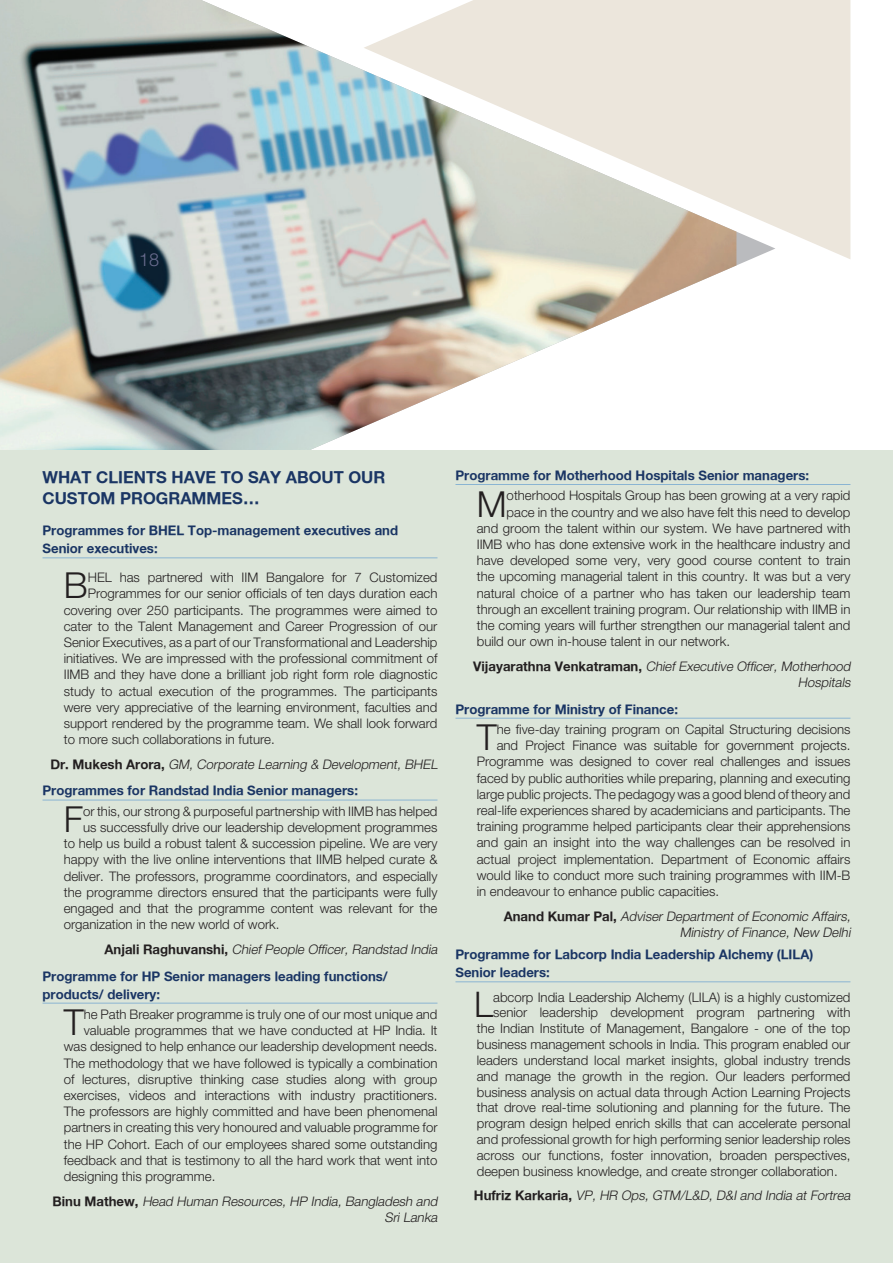
<style>
.page{position:relative;width:893px;height:1263px;background:#fff}
.page>*{position:absolute;margin:0;border:0;box-sizing:border-box;transform-origin:0 0}
.t1{font:300 35.85px "Helvetica Neue";color:#231f20}
.t2{font:300 35.4px "Helvetica Neue";color:#231f20}
.t3{font:300 18px "Helvetica Neue";color:#696c8e}
.t4{font:700 16.5px/21.3px "Helvetica Neue";color:#1a3564}
.t5{font:300 13.2px "Helvetica Neue";color:#231f20}
.t6{font:700 13.2px/18px "Helvetica Neue";color:#1a3564}
.t7{font:italic 300 13.2px/16.2px "Helvetica Neue";color:#231f20;text-align:right}
.s1{color:#231f20}
.s2{font-weight:300;font-style:italic;color:#231f20}
.s3{font-weight:700;font-style:normal}
</style>
<div class="page">
<img style="left:0;top:0;width:736px;height:451px">
<div style="left:0;top:451px;width:893px;height:812px;background:#dce5d9"></div>
<svg style="left:364px;top:0;width:486px;height:259px;background:#e0dfd6"></svg>
<hr style="left:43px;top:557px;width:394px;height:1px;background:#8ab4d2">
<hr style="left:43px;top:800px;width:394px;height:1px;background:#8ab4d2">
<hr style="left:43px;top:1003px;width:394px;height:1px;background:#8ab4d2">
<hr style="left:455px;top:484px;width:395px;height:1px;background:#8ab4d2">
<hr style="left:455px;top:718px;width:395px;height:1px;background:#8ab4d2">
<hr style="left:455px;top:981px;width:395px;height:1px;background:#8ab4d2">
<h3 class="t3" style="left:139px;top:248px;width:22px">18</h3>
<p class="t4" style="left:43px;top:466px;width:344px">WHAT CLIENTS HAVE TO SAY ABOUT OUR<br>CUSTOM PROGRAMMES…</p>
<p class="t6" style="left:43px;top:521px;width:357px">Programmes for BHEL Top-management executives and<br>Senior executives:</p>
<h1 class="t1" style="left:64px;top:564px;width:25px">B</h1>
<p class="t5" style="left:88px;top:569px;width:351px">HEL has partnered with IIM Bangalore for 7 Customized</p>
<p class="t5" style="left:88px;top:586px;width:351px">Programmes for our senior officials of ten days duration each</p>
<p class="t5" style="left:64px;top:602px;width:375px">covering over 250 participants. The programmes were aimed to</p>
<p class="t5" style="left:64px;top:618px;width:375px">cater to the Talent Management and Career Progression of our</p>
<p class="t5" style="left:64px;top:634px;width:375px">Senior Executives, as a part of our Transformational and Leadership</p>
<p class="t5" style="left:64px;top:650px;width:375px">initiatives. We are impressed with the professional commitment of</p>
<p class="t5" style="left:64px;top:667px;width:375px">IIMB and they have done a brilliant job right form role diagnostic</p>
<p class="t5" style="left:64px;top:683px;width:375px">study to actual execution of the programmes. The participants</p>
<p class="t5" style="left:64px;top:699px;width:375px">were very appreciative of the learning environment, faculties and</p>
<p class="t5" style="left:64px;top:715px;width:375px">support rendered by the programme team. We shall look forward</p>
<p class="t5" style="left:64px;top:731px;width:213px">to more such collaborations in future.</p>
<p class="t6" style="left:43px;top:751px;width:399px;line-height:26.5px;text-indent:8px"><span class="s1">D r . M u k e s h A r o r a ,</span> <span class="s2">GM, Corporate Learning &amp; Development, BHEL<br></span>Programmes for Randstad India Senior managers:</p>
<h1 class="t1" style="left:64px;top:797px;width:21px">F</h1>
<p class="t5" style="left:83px;top:803px;width:356px">or this, our strong &amp; purposeful partnership with IIMB has helped</p>
<p class="t5" style="left:83px;top:819px;width:356px">us successfully drive our leadership development programmes</p>
<p class="t5" style="left:64px;top:835px;width:375px">to help us build a robust talent &amp; succession pipeline. We are very</p>
<p class="t5" style="left:64px;top:852px;width:375px">happy with the live online interventions that IIMB helped curate &amp;</p>
<p class="t5" style="left:64px;top:868px;width:375px">deliver. The professors, programme coordinators, and especially</p>
<p class="t5" style="left:64px;top:884px;width:375px">the programme directors ensured that the participants were fully</p>
<p class="t5" style="left:64px;top:900px;width:375px">engaged and that the programme content was relevant for the</p>
<p class="t5" style="left:64px;top:916px;width:217px">organization in the new world of work.</p>
<p class="t6" style="left:43px;top:936px;width:399px;line-height:26.5px;text-indent:62px"><span class="s1">A n j a l i R a g h u v a n s h i ,</span> <span class="s2">Chief People Officer, Randstad India<br></span>Programme for HP Senior managers leading functions/</p>
<p class="t6" style="left:43px;top:984px;width:119px">products/ delivery:</p>
<h1 class="t1" style="left:64px;top:1000px;width:21px">T</h1>
<p class="t5" style="left:84px;top:1006px;width:355px">he Path Breaker programme is truly one of our most unique and</p>
<p class="t5" style="left:84px;top:1022px;width:355px">valuable programmes that we have conducted at HP India. It</p>
<p class="t5" style="left:64px;top:1038px;width:375px">was designed to help enhance our leadership development needs.</p>
<p class="t5" style="left:64px;top:1055px;width:375px">The methodology that we have followed is typically a combination</p>
<p class="t5" style="left:64px;top:1071px;width:375px">of lectures, disruptive thinking case studies along with group</p>
<p class="t5" style="left:64px;top:1087px;width:375px">exercises, videos and interactions with industry practitioners.</p>
<p class="t5" style="left:64px;top:1103px;width:375px">The professors are highly committed and have been phenomenal</p>
<p class="t5" style="left:64px;top:1119px;width:375px">partners in creating this very honoured and valuable programme for</p>
<p class="t5" style="left:64px;top:1136px;width:375px">the HP Cohort. Each of our employees shared some outstanding</p>
<p class="t5" style="left:64px;top:1152px;width:375px">feedback and that is testimony to all the hard work that went into</p>
<p class="t5" style="left:64px;top:1168px;width:153px">designing this programme.</p>
<p class="t7" style="left:53px;top:1192px;width:389px"><span class="s3">B i n u M a t h e w ,</span> Head Human Resources, HP India, Bangladesh and<br>Sri Lanka</p>
<p class="t6" style="left:455px;top:466px;width:355px">Programme for Motherhood Hospitals Senior managers:</p>
<h1 class="t1" style="left:477px;top:482px;width:31px">M</h1>
<p class="t5" style="left:507px;top:488px;width:345px">otherhood Hospitals Group has been growing at a very rapid</p>
<p class="t5" style="left:507px;top:504px;width:345px">pace in the country and we also have felt this need to develop</p>
<p class="t5" style="left:477px;top:520px;width:375px">and groom the talent within our system. We have partnered with</p>
<p class="t5" style="left:477px;top:536px;width:375px">IIMB who has done extensive work in the healthcare industry and</p>
<p class="t5" style="left:477px;top:552px;width:375px">have developed some very, very good course content to train</p>
<p class="t5" style="left:477px;top:568px;width:375px">the upcoming managerial talent in this country. It was but a very</p>
<p class="t5" style="left:477px;top:585px;width:375px">natural choice of a partner who has taken our leadership team</p>
<p class="t5" style="left:477px;top:601px;width:375px">through an excellent training program. Our relationship with IIMB in</p>
<p class="t5" style="left:477px;top:617px;width:375px">the coming years will further strengthen our managerial talent and</p>
<p class="t5" style="left:477px;top:633px;width:255px">build our own in-house talent in our network.</p>
<p class="t7" style="left:473px;top:658px;width:381px"><span class="s3">V i j a y a r a t h n a V e n k a t r a m a n ,</span> Chief Executive Officer, Motherhood<br>Hospitals</p>
<p class="t6" style="left:455px;top:699px;width:224px">Programme for Ministry of Finance:</p>
<h1 class="t1" style="left:477px;top:715px;width:21px">T</h1>
<p class="t5" style="left:497px;top:721px;width:355px">he five-day training program on Capital Structuring decisions</p>
<p class="t5" style="left:497px;top:737px;width:355px">and Project Finance was suitable for government projects.</p>
<p class="t5" style="left:477px;top:754px;width:375px">Programme was designed to cover real challenges and issues</p>
<p class="t5" style="left:477px;top:770px;width:375px">faced by public authorities while preparing, planning and executing</p>
<p class="t5" style="left:477px;top:786px;width:375px">large public projects. The pedagogy was a good blend of theory and</p>
<p class="t5" style="left:477px;top:802px;width:375px">real-life experiences shared by academicians and participants. The</p>
<p class="t5" style="left:477px;top:818px;width:375px">training programme helped participants clear their apprehensions</p>
<p class="t5" style="left:477px;top:835px;width:375px">and gain an insight into the way challenges can be resolved in</p>
<p class="t5" style="left:477px;top:851px;width:375px">actual project implementation. Department of Economic affairs</p>
<p class="t5" style="left:477px;top:867px;width:375px">would like to conduct more such training programmes with IIM-B</p>
<p class="t5" style="left:477px;top:883px;width:244px">in endeavour to enhance public capacities.</p>
<p class="t7" style="left:504px;top:908px;width:351px"><span class="s3">A n a n d K u m a r P a l ,</span> Adviser Department of Economic Affairs,<br>Ministry of Finance, New Delhi</p>
<p class="t6" style="left:455px;top:945px;width:359px">Programme for Labcorp India Leadership Alchemy (LILA)<br>Senior leaders:</p>
<h2 class="t2" style="left:474px;top:983px;width:21px">L</h2>
<p class="t5" style="left:493px;top:989px;width:359px">abcorp India Leadership Alchemy (LILA) is a highly customized</p>
<p class="t5" style="left:493px;top:1005px;width:359px">senior leadership development program partnering with</p>
<p class="t5" style="left:477px;top:1020px;width:375px">the Indian Institute of Management, Bangalore - one of the top</p>
<p class="t5" style="left:477px;top:1036px;width:375px">business management schools in India. This program enabled our</p>
<p class="t5" style="left:477px;top:1052px;width:375px">leaders understand local market insights, global industry trends</p>
<p class="t5" style="left:477px;top:1068px;width:375px">and manage the growth in the region. Our leaders performed</p>
<p class="t5" style="left:477px;top:1084px;width:375px">business analysis on actual data through Action Learning Projects</p>
<p class="t5" style="left:477px;top:1100px;width:375px">that drove real-time solutioning and planning for the future. The</p>
<p class="t5" style="left:477px;top:1115px;width:375px">program design helped enrich skills that can accelerate personal</p>
<p class="t5" style="left:477px;top:1131px;width:375px">and professional growth for high performing senior leadership roles</p>
<p class="t5" style="left:477px;top:1147px;width:375px">across our functions, foster innovation, broaden perspectives,</p>
<p class="t5" style="left:477px;top:1163px;width:362px">deepen business knowledge, and create stronger collaboration.</p>
<p class="t7" style="left:474px;top:1187px;width:381px"><span class="s3">H u f r i z K a r k a r i a ,</span> VP, HR Ops, GTM/L&amp;D, D&amp;I and India at Fortrea</p>
</div>
